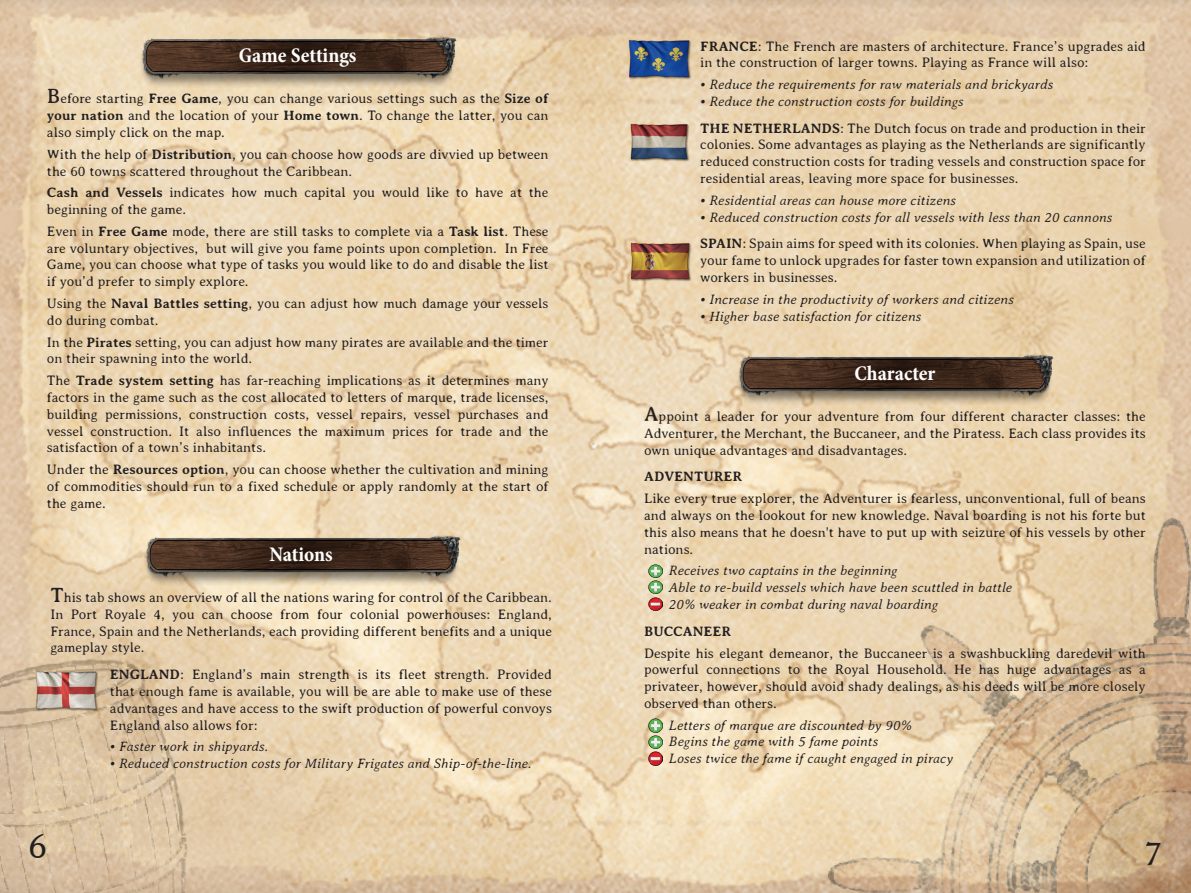
<style>
.page{position:relative;width:1191px;height:893px;background:#fff}
.page>*{position:absolute;margin:0;border:0;box-sizing:border-box;transform-origin:0 0}
.t1{font:38.5px "High Tower Text";color:#231f20}
.t2{font:700 condensed 21px "Minion Pro";letter-spacing:-.005em;color:#fff}
.t3{font:300 14px/16.8px "Averia Serif";color:#231f20;text-align:justify}
.t4{font:italic 300 14px "Averia Serif";letter-spacing:.005em;color:#231f20}
.t5{font:700 14px "Averia Serif";color:#231f20}
.s1{font-weight:400;font-size:21px}
.s2{font-weight:700}
</style>
<div class="page">
<img style="left:0;top:0;width:1191px;height:893px">
<img style="left:760px;top:463px;width:431px;height:430px">
<img style="left:0;top:582px;width:301px;height:311px">
<img style="left:136px;top:29px;width:324px;height:58px">
<img style="left:139px;top:527px;width:324px;height:59px">
<img style="left:32px;top:668px;width:67px;height:44px">
<img style="left:626px;top:37px;width:66px;height:44px">
<img style="left:627px;top:121px;width:63px;height:41px">
<img style="left:627px;top:239px;width:65px;height:43px">
<img style="left:733px;top:346px;width:324px;height:59px">
<svg style="left:649px;top:564px;width:13px;height:46px"></svg>
<svg style="left:649px;top:719px;width:13px;height:13px"></svg>
<svg style="left:649px;top:752px;width:13px;height:13px"></svg>
<img style="left:649px;top:735px;width:13px;height:14px">
<p class="t2" style="left:239px;top:41px;width:119px">Game Settings</p>
<p class="t3" style="left:47px;top:90px;width:503px"><span class="s1">B</span>efore starting <span class="s2">Free Game</span>, you can change various settings such as the <span class="s2">Size of your nation</span> and the location of your <span class="s2">Home town</span>. To change the latter, you can also simply click on the map.</p>
<p class="t3" style="left:47px;top:146px;width:503px">With the help of <span class="s2">Distribution</span>, you can choose how goods are divvied up between the 60 towns scattered throughout the Caribbean.</p>
<p class="t3" style="left:47px;top:184px;width:503px"><span class="s2">Cash and Vessels</span> indicates how much capital you would like to have at the beginning of the game.</p>
<p class="t3" style="left:47px;top:223px;width:503px">Even in <span class="s2">Free Game</span> mode, there are still tasks to complete via a <span class="s2">Task list</span>. These are voluntary objectives, but will give you fame points upon completion. In Free Game, you can choose what type of tasks you would like to do and disable the list if you’d prefer to simply explore.</p>
<p class="t3" style="left:47px;top:295px;width:503px">Using the <span class="s2">Naval Battles setting</span>, you can adjust how much damage your vessels do during combat.</p>
<p class="t3" style="left:47px;top:334px;width:503px">In the <span class="s2">Pirates</span> setting, you can adjust how many pirates are available and the timer on their spawning into the world.</p>
<p class="t3" style="left:47px;top:372px;width:503px">The <span class="s2">Trade system setting</span> has far-reaching implications as it determines many factors in the game such as the cost allocated to letters of marque, trade licenses, building permissions, construction costs, vessel repairs, vessel purchases and vessel construction. It also influences the maximum prices for trade and the satisfaction of a town’s inhabitants.</p>
<p class="t3" style="left:47px;top:461px;width:503px">Under the <span class="s2">Resources option</span>, you can choose whether the cultivation and mining of commodities should run to a fixed schedule or apply randomly at the start of the game.</p>
<p class="t2" style="left:269px;top:540px;width:65px">Nations</p>
<p class="t3" style="left:50px;top:589px;width:503px"><span class="s1">T</span>his tab shows an overview of all the nations waring for control of the Caribbean.<br>In Port Royale 4, you can choose from four colonial powerhouses: England, France, Spain and the Netherlands, each providing different benefits and a unique gameplay style.</p>
<p class="t3" style="left:110px;top:666px;width:443px"><span class="s2">ENGLAND</span>: England’s main strength is its fleet strength. Provided that enough fame is available, you will be are able to make use of these advantages and have access to the swift production of powerful convoys England also allows for:</p>
<p class="t4" style="left:110px;top:739px;width:160px">• Faster work in shipyards.</p>
<p class="t4" style="left:110px;top:756px;width:423px">• Reduced construction costs for Military Frigates and Ship-of-the-line.</p>
<p class="t3" style="left:700px;top:38px;width:447px"><span class="s2">FRANCE</span>: The French are masters of architecture. France’s upgrades aid in the construction of larger towns. Playing as France will also:</p>
<p class="t4" style="left:700px;top:77px;width:354px">• Reduce the requirements for raw materials and brickyards</p>
<p class="t4" style="left:700px;top:94px;width:265px">• Reduce the construction costs for buildings</p>
<p class="t3" style="left:700px;top:120px;width:447px"><span class="s2">THE NETHERLANDS</span>: The Dutch focus on trade and production in their colonies. Some advantages as playing as the Netherlands are significantly reduced construction costs for trading vessels and construction space for residential areas, leaving more space for businesses.</p>
<p class="t4" style="left:700px;top:193px;width:257px">• Residential areas can house more citizens</p>
<p class="t4" style="left:700px;top:209px;width:414px">• Reduced construction costs for all vessels with less than 20 cannons</p>
<p class="t3" style="left:700px;top:235px;width:447px"><span class="s2">SPAIN</span>: Spain aims for speed with its colonies. When playing as Spain, use your fame to unlock upgrades for faster town expansion and utilization of workers in businesses.</p>
<p class="t4" style="left:700px;top:291px;width:315px">• Increase in the productivity of workers and citizens</p>
<p class="t4" style="left:700px;top:308px;width:223px">• Higher base satisfaction for citizens</p>
<p class="t2" style="left:854px;top:359px;width:82px">Character</p>
<p class="t3" style="left:644px;top:408px;width:503px"><span class="s1">A</span>ppoint a leader for your adventure from four different character classes: the Adventurer, the Merchant, the Buccaneer, and the Piratess. Each class provides its own unique advantages and disadvantages.</p>
<p class="t5" style="left:644px;top:469px;width:100px">ADVENTURER</p>
<p class="t3" style="left:644px;top:490px;width:503px">Like every true explorer, the Adventurer is fearless, unconventional, full of beans and always on the lookout for new knowledge. Naval boarding is not his forte but this also means that he doesn't have to put up with seizure of his vessels by other nations.</p>
<p class="t4" style="left:669px;top:563px;width:230px">Receives two captains in the beginning</p>
<p class="t4" style="left:669px;top:580px;width:344px">Able to re-build vessels which have been scuttled in battle</p>
<p class="t4" style="left:669px;top:597px;width:270px">20% weaker in combat during naval boarding</p>
<p class="t5" style="left:644px;top:623px;width:89px">BUCCANEER</p>
<p class="t3" style="left:644px;top:644px;width:503px">Despite his elegant demeanor, the Buccaneer is a swashbuckling daredevil with powerful connections to the Royal Household. He has huge advantages as a privateer, however, should avoid shady dealings, as his deeds will be more closely observed than others.</p>
<p class="t4" style="left:669px;top:717px;width:244px">Letters of marque are discounted by 90%</p>
<p class="t4" style="left:669px;top:734px;width:211px">Begins the game with 5 fame points</p>
<p class="t4" style="left:669px;top:751px;width:286px">Loses twice the fame if caught engaged in piracy</p>
<h1 class="t1" style="left:28px;top:824px;width:20px">6</h1>
<h1 class="t1" style="left:1144px;top:824px;width:19px">7</h1>
</div>
